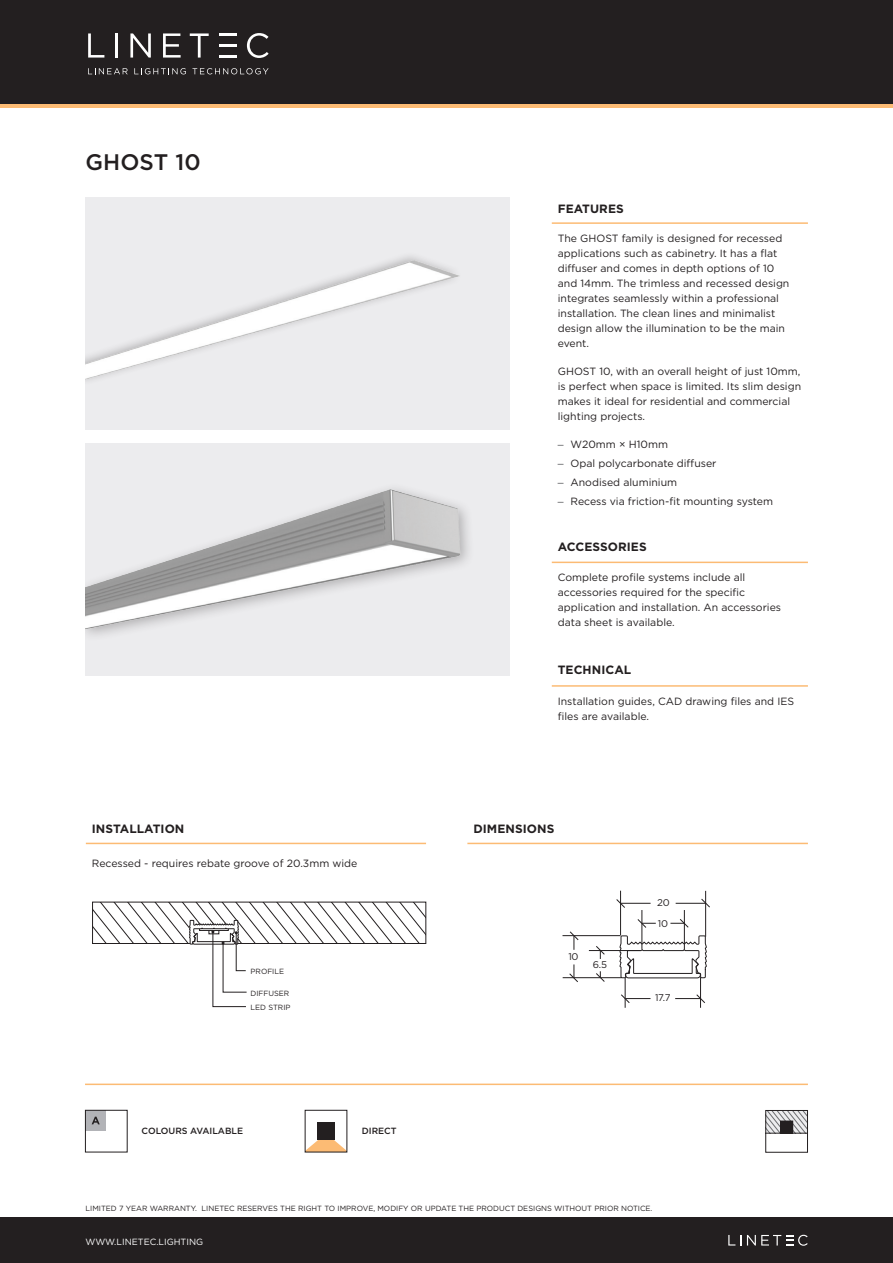
<style>
.page{position:relative;width:893px;height:1263px;background:#fff}
.page>*{position:absolute;margin:0;border:0;box-sizing:border-box;transform-origin:0 0}
.t1{font:500 22.5px "Gotham";letter-spacing:.005em;color:#231f20}
.t2{font:700 12px "Gotham";letter-spacing:.005em;color:#231f20}
.LINETEC_-_body_copy{font:10.5px/15px "Gotham";color:#231f20}
.t3{font:9.75px "Gotham";letter-spacing:-.025em;color:#231f20}
.t4{font:500 9px "Gotham";color:#231f20}
.t5{font:9px "Gotham";color:#fff}
.t6{font:7.5px "Gotham";color:#231f20}
.s1{font-family:"Arial";color:#6c6d70}
</style>
<div class="page">
<hr style="left:85px;top:1083px;width:723px;height:2px;background:#fcbb74">
<svg style="left:767px;top:1112px;width:39px;height:21px"></svg>
<div style="left:780px;top:1121px;width:13px;height:12px;background:#231f20"></div>
<div style="left:765px;top:1110px;width:43px;height:42px;border:1px solid #231f20"></div>
<svg style="left:307px;top:1139px;width:38px;height:11px"></svg>
<div style="left:317px;top:1122px;width:18px;height:17px;background:#231f20"></div>
<div style="left:85px;top:1110px;width:21px;height:21px;background:#b2b3b7"></div>
<svg style="left:92px;top:1117px;width:8px;height:7px"></svg>
<div style="left:85px;top:1110px;width:43px;height:42px;border:1px solid #231f20"></div>
<hr style="left:552px;top:222px;width:256px;height:2px;background:#fcbb74">
<hr style="left:552px;top:562px;width:256px;height:1px;background:#fcbb74">
<hr style="left:552px;top:685px;width:256px;height:2px;background:#fcbb74">
<div style="left:85px;top:197px;width:424px;height:233px;background:#ececee"></div>
<img style="left:85px;top:256px;width:375px;height:125px">
<img style="left:85px;top:443px;width:417px;height:233px">
<hr style="left:86px;top:843px;width:340px;height:1px;background:#fcbb74">
<hr style="left:467px;top:843px;width:341px;height:1px;background:#fcbb74">
<hr style="left:705px;top:891px;width:1px;height:46px;background:#231f20">
<hr style="left:684px;top:910px;width:1px;height:39px;background:#231f20">
<hr style="left:642px;top:910px;width:1px;height:39px;background:#231f20">
<hr style="left:620px;top:903px;width:31px;height:1px;background:#231f20">
<hr style="left:676px;top:903px;width:30px;height:1px;background:#231f20">
<hr style="left:620px;top:891px;width:1px;height:44px;background:#231f20">
<hr style="left:589px;top:950px;width:52px;height:1px;background:#231f20">
<hr style="left:562px;top:935px;width:58px;height:1px;background:#231f20">
<hr style="left:563px;top:977px;width:58px;height:1px;background:#231f20">
<svg style="left:616px;top:899px;width:9px;height:9px"></svg>
<svg style="left:637px;top:919px;width:19px;height:9px"></svg>
<svg style="left:670px;top:919px;width:19px;height:9px"></svg>
<svg style="left:701px;top:898px;width:9px;height:10px"></svg>
<svg style="left:570px;top:931px;width:9px;height:19px"></svg>
<svg style="left:596px;top:946px;width:9px;height:13px"></svg>
<svg style="left:596px;top:971px;width:9px;height:11px"></svg>
<svg style="left:569px;top:964px;width:9px;height:18px"></svg>
<hr style="left:700px;top:977px;width:1px;height:31px;background:#231f20">
<hr style="left:625px;top:978px;width:1px;height:30px;background:#231f20">
<svg style="left:621px;top:994px;width:29px;height:9px"></svg>
<svg style="left:675px;top:994px;width:30px;height:9px"></svg>
<svg style="left:619px;top:935px;width:88px;height:45px"></svg>
<svg style="left:93px;top:902px;width:333px;height:105px"></svg>
<div style="left:0;top:1218px;width:893px;height:45px;background:#231f20"></div>
<svg style="left:728px;top:1235px;width:13px;height:10px"></svg>
<svg style="left:747px;top:1235px;width:61px;height:11px"></svg>
<div style="left:0;top:0;width:893px;height:104px;background:#231f20"></div>
<hr style="left:0;top:104px;width:893px;height:4px;background:#fcbb74">
<svg style="left:88px;top:68px;width:40px;height:6px"></svg>
<svg style="left:134px;top:68px;width:52px;height:6px"></svg>
<svg style="left:192px;top:68px;width:77px;height:6px"></svg>
<svg style="left:88px;top:33px;width:16px;height:25px"></svg>
<hr style="left:115px;top:33px;width:3px;height:25px;background:#fff">
<svg style="left:130px;top:33px;width:21px;height:25px"></svg>
<svg style="left:247px;top:33px;width:22px;height:25px"></svg>
<hr style="left:219px;top:33px;width:18px;height:3px;background:#fff">
<hr style="left:219px;top:55px;width:18px;height:3px;background:#fff">
<hr style="left:219px;top:44px;width:18px;height:3px;background:#fff">
<svg style="left:190px;top:33px;width:19px;height:25px"></svg>
<svg style="left:163px;top:33px;width:18px;height:25px"></svg>
<p class="t1" style="left:86px;top:147px;width:117px">GHOST 10</p>
<p class="t2" style="left:92px;top:820px;width:94px">INSTALLATION</p>
<p class="LINETEC_-_body_copy" style="left:92px;top:855px;width:267px">Recessed - requires rebate groove of 20.3mm wide</p>
<p class="t6" style="left:251px;top:966px;width:35px">PROFILE</p>
<p class="t6" style="left:251px;top:988px;width:40px">DIFFUSER</p>
<p class="t6" style="left:251px;top:1002px;width:41px">LED STRIP</p>
<p class="t4" style="left:142px;top:1124px;width:103px">COLOURS AVAILABLE</p>
<p class="t4" style="left:362px;top:1124px;width:36px">DIRECT</p>
<p class="t2" style="left:558px;top:201px;width:67px">FEATURES</p>
<p class="LINETEC_-_body_copy" style="left:558px;top:231px;width:233px">The GHOST family is designed for recessed applications such as cabinetry. It has a flat diffuser and comes in depth options of 10 and 14mm. The trimless and recessed design integrates seamlessly within a professional installation. The clean lines and minimalist design allow the illumination to be the main event.</p>
<p class="LINETEC_-_body_copy" style="left:558px;top:363px;width:245px">GHOST 10, with an overall height of just 10mm, is perfect when space is limited. Its slim design makes it ideal for residential and commercial lighting projects.</p>
<p class="LINETEC_-_body_copy" style="left:558px;top:436px;width:112px"><span class="s1">–</span> W20mm × H10mm</p>
<p class="LINETEC_-_body_copy" style="left:558px;top:455px;width:160px"><span class="s1">–</span> Opal polycarbonate diffuser</p>
<p class="LINETEC_-_body_copy" style="left:558px;top:475px;width:121px"><span class="s1">–</span> Anodised aluminium</p>
<p class="LINETEC_-_body_copy" style="left:558px;top:494px;width:217px"><span class="s1">–</span> Recess via friction-fit mounting system</p>
<p class="t2" style="left:558px;top:538px;width:90px">ACCESSORIES</p>
<p class="LINETEC_-_body_copy" style="left:558px;top:570px;width:225px">Complete profile systems include all accessories required for the specific application and installation. An accessories data sheet is available.</p>
<p class="t2" style="left:558px;top:662px;width:75px">TECHNICAL</p>
<p class="LINETEC_-_body_copy" style="left:558px;top:693px;width:238px">Installation guides, CAD drawing files and IES files are available.</p>
<p class="t2" style="left:473px;top:820px;width:82px">DIMENSIONS</p>
<p class="t3" style="left:568px;top:951px;width:12px">10</p>
<p class="t3" style="left:593px;top:958px;width:16px">6.5</p>
<p class="t3" style="left:657px;top:896px;width:14px">20</p>
<p class="t3" style="left:658px;top:917px;width:12px">10</p>
<p class="t3" style="left:655px;top:991px;width:17px">17.7</p>
<p class="t6" style="left:86px;top:1204px;width:568px">LIMITED 7 YEAR WARRANTY. LINETEC RESERVES THE RIGHT TO IMPROVE, MODIFY OR UPDATE THE PRODUCT DESIGNS WITHOUT PRIOR NOTICE.</p>
<p class="t5" style="left:86px;top:1236px;width:119px">WWW.LINETEC.LIGHTING</p>
</div>
